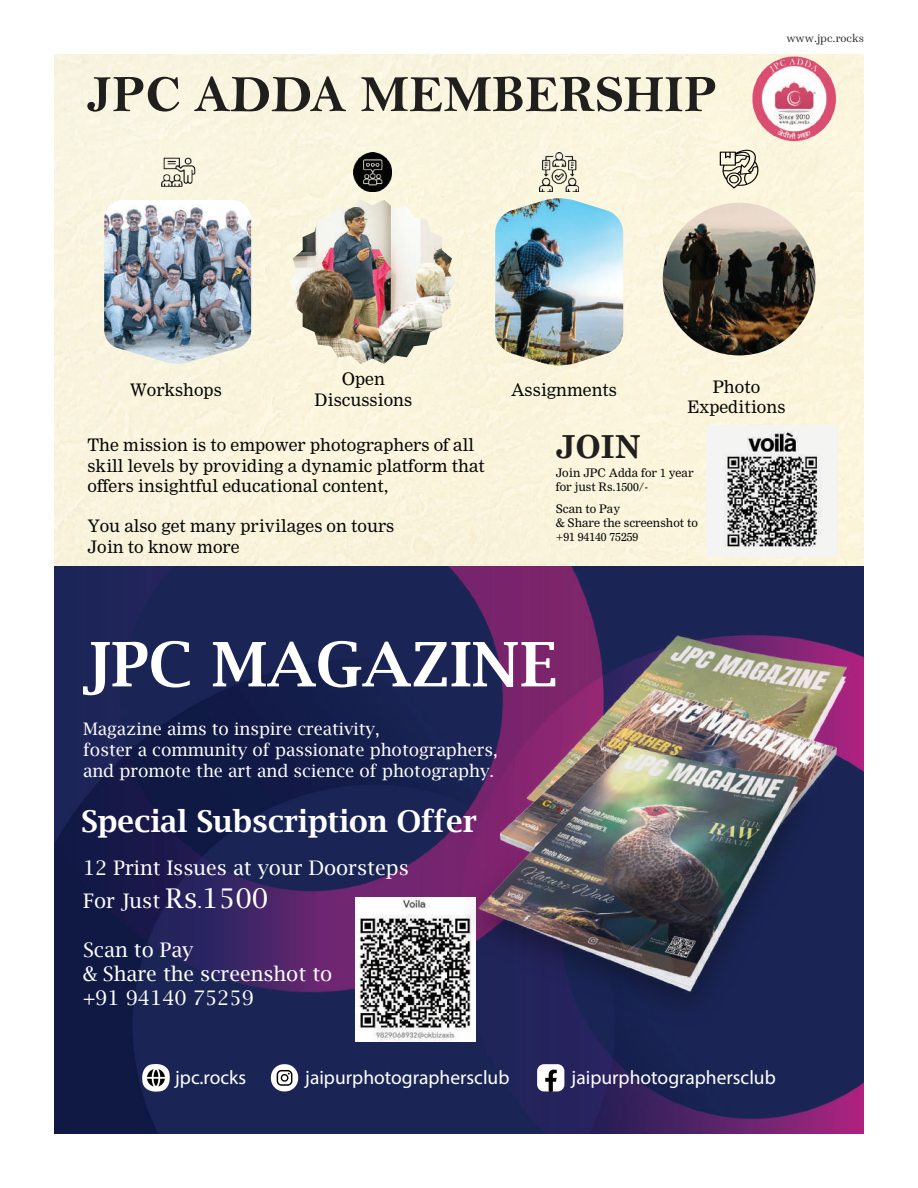
<style>
.page{position:relative;width:918px;height:1188px;background:#fff}
.page>*{position:absolute;margin:0;border:0;box-sizing:border-box;transform-origin:0 0}
.t1{font:600 61.35px "Lucida Bright";color:#fff}
.t2{font:52.05px "Bell MT Bold";color:#211e1e}
.t3{font:700 30.9px "Nimrod";color:#211e1e}
.t4{font:600 30.15px "Lucida Bright";color:#fff}
.t5{font:20.1px/24.2px "Lucida Bright";color:#fff}
.t6{font:19.5px "Myriad Pro";color:#fff}
.t7{font:17.25px/20.7px "Lucida Bright";color:#fff}
.t8{font:16.8px/20.2px "Nimrod";color:#050504}
.t9{font:12px "Winslow";color:#231f20}
.t10{font:11.55px/13.8px "Nimrod";color:#050504}
.s1{font-size:27.3px}
.s2{font-size:17.25px}
</style>
<div class="page">
<img style="left:54px;top:54px;width:810px;height:1080px">
<img style="left:289px;top:200px;width:166px;height:164px">
<img style="left:495px;top:198px;width:128px;height:168px">
<img style="left:104px;top:200px;width:147px;height:164px">
<svg style="left:666px;top:298px;width:147px;height:57px;background:#f4eed5"></svg>
<img style="left:663px;top:203px;width:152px;height:152px;border-radius:76px">
<img style="left:158px;top:153px;width:39px;height:38px">
<img style="left:353px;top:153px;width:39px;height:38px">
<img style="left:540px;top:153px;width:39px;height:38px">
<svg style="left:720px;top:150px;width:42px;height:39px;background:#bfbba9"></svg>
<img style="left:706px;top:426px;width:131px;height:131px">
<img style="left:751px;top:56px;width:86px;height:85px">
<svg style="left:141px;top:1063px;width:30px;height:30px"></svg>
<div style="left:271px;top:1064px;width:27px;height:27px;background:#fff;border-radius:13px"></div>
<svg style="left:277px;top:1070px;width:15px;height:16px"></svg>
<svg style="left:537px;top:1064px;width:27px;height:27px"></svg>
<img style="left:356px;top:897px;width:84px;height:145px">
<img style="left:475px;top:607px;width:389px;height:110px">
<img style="left:500px;top:652px;width:336px;height:65px">
<img style="left:440px;top:1022px;width:397px;height:21px">
<img style="left:427px;top:717px;width:437px;height:305px">
<h2 class="t2" style="left:88px;top:63px;width:631px">JPC ADDA MEMBERSHIP</h2>
<p class="t9" style="left:786px;top:29px;width:79px">www.jpc.rocks</p>
<p class="t8" style="left:130px;top:379px;width:93px">Workshops</p>
<p class="t8" style="left:315px;top:369px;width:99px;text-align:center">Open<br>Discussions</p>
<p class="t8" style="left:511px;top:379px;width:108px">Assignments</p>
<p class="t8" style="left:687px;top:377px;width:99px;text-align:center">Photo<br>Expeditions</p>
<p class="t8" style="left:88px;top:435px;width:388px">The mission is to empower photographers of all</p>
<h3 class="t3" style="left:556px;top:428px;width:86px">JOIN</h3>
<p class="t8" style="left:88px;top:456px;width:399px">skill levels by providing a dynamic platform that offers insightful educational content,</p>
<p class="t8" style="left:88px;top:516px;width:308px">You also get many privilages on tours<br>Join to know more</p>
<p class="t10" style="left:556px;top:466px;width:140px">Join JPC Adda for 1 year for just Rs.1500/-</p>
<p class="t10" style="left:556px;top:502px;width:144px">Scan to Pay<br>&amp; Share the screenshot to +91 94140 75259</p>
<h1 class="t1" style="left:83px;top:629px;width:475px">JPC MAGAZINE</h1>
<p class="t7" style="left:83px;top:719px;width:416px">Magazine aims to inspire creativity,<br>foster a community of passionate photographers, and promote the art and science of photography.</p>
<h3 class="t4" style="left:81px;top:804px;width:397px">Special Subscription Offer</h3>
<p class="t5" style="left:83px;top:852px;width:327px;line-height:32.7px">12 Print Issues at your Doorsteps<br>For Just <span class="s1">Rs</span><span class="s2">.</span><span class="s1">1500</span></p>
<p class="t5" style="left:83px;top:937px;width:251px">Scan to Pay<br>&amp; Share the screenshot to +91 94140 75259</p>
<p class="t6" style="left:175px;top:1065px;width:72px">jpc.rocks</p>
<p class="t6" style="left:305px;top:1065px;width:206px">jaipurphotographersclub</p>
<p class="t6" style="left:572px;top:1065px;width:206px">jaipurphotographersclub</p>
</div>
